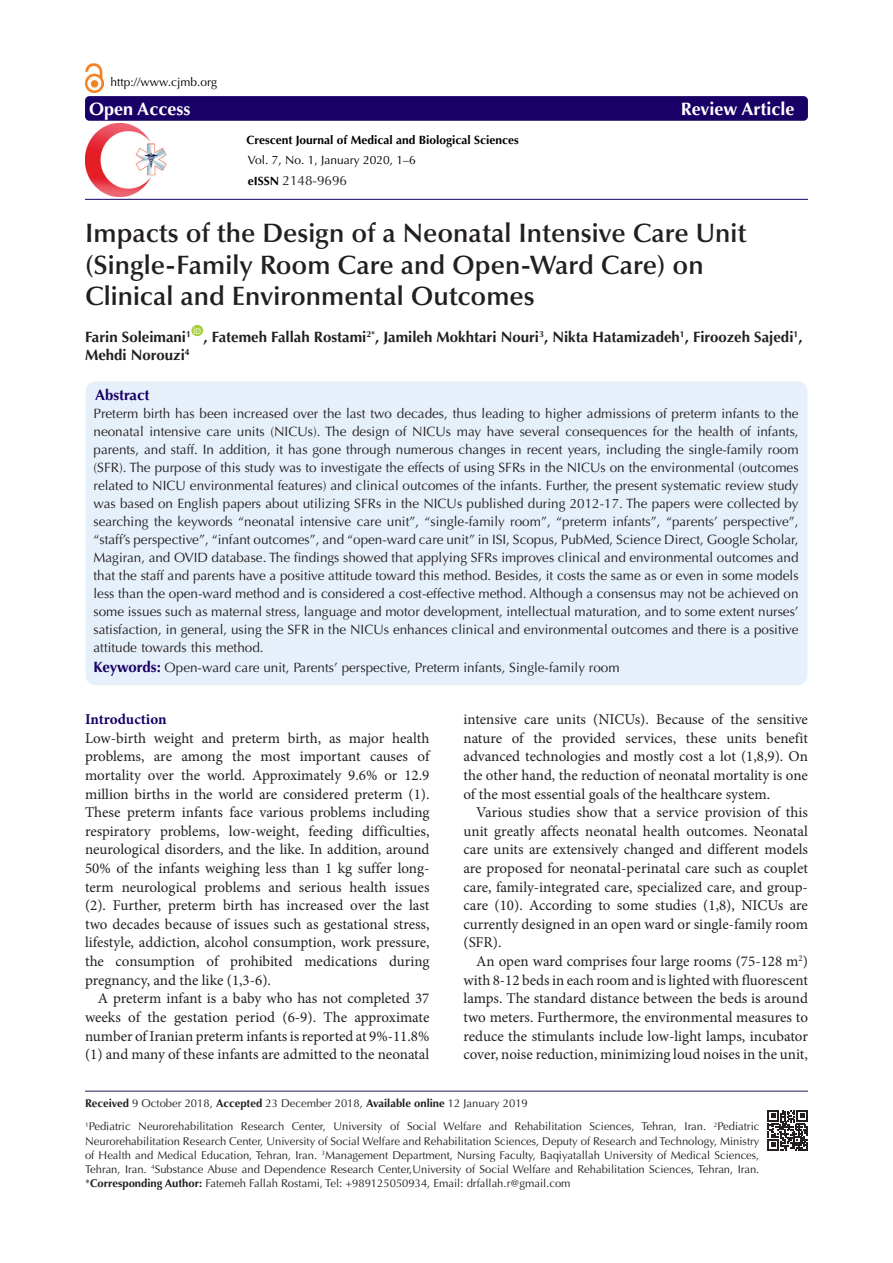
<style>
.page{position:relative;width:893px;height:1263px;background:#fff}
.page>*{position:absolute;margin:0;border:0;box-sizing:border-box;transform-origin:0 0}
.Pa3{font:600 26.7px/31.5px "Optima LT Std";color:#231f20}
.t1{font:700 18px "Optima LT Std";color:#fff}
.t2{font:15px/18.6px "Minion Pro";color:#231f20;text-align:justify}
.t3{font:700 15px "Optima LT Std";color:#231f20}
.t4{font:700 15px "Minion Pro";letter-spacing:-.005em;color:#190066}
.t5{font:700 15px "Optima LT Std";color:#190066}
.t6{font:13.5px/18px "Optima LT Std";color:#231f20;text-align:justify}
.t7{font:700 12px "Optima LT Std";color:#000}
.t8{font:12px "Optima LT Std";color:#000}
.t9{font:11.25px/14.2px "Optima LT Std";color:#231f20;text-align:justify}
.t10{font:7.8px "Arial";color:#fff}
.s1{font-weight:700;font-size:12px;color:#000}
.s2{font-weight:700;font-size:15px;color:#190066}
.s3{font-weight:700}
</style>
<div class="page">
<div style="left:85px;top:381px;width:723px;height:305px;background:#e6f0fa;border-radius:10px"></div>
<div style="left:191px;top:325px;width:12px;height:11px;background:#a6ce39;border-radius:50%"></div>
<div style="left:85px;top:96px;width:723px;height:25px;background:#190066;border-radius:4px"></div>
<hr style="left:85px;top:199px;width:723px;height:1px;background:#190066">
<hr style="left:85px;top:1091px;width:723px;height:1px;background:#261d5c">
<img style="left:85px;top:63px;width:19px;height:30px">
<img style="left:85px;top:124px;width:82px;height:72px">
<svg style="left:768px;top:1110px;width:40px;height:40px"></svg>
<p class="t8" style="left:111px;top:75px;width:108px">http://www.cjmb.org</p>
<p class="t1" style="left:89px;top:98px;width:103px">Open Access</p>
<p class="t1" style="left:681px;top:98px;width:115px">Review Article</p>
<p class="t7" style="left:247px;top:132px;width:274px">Crescent Journal of Medical and Biological Sciences</p>
<p class="t8" style="left:248px;top:153px;width:169px">Vol. 7, No. 1, January 2020, 1–6</p>
<p class="t6" style="left:248px;top:171px;width:101px"><span class="s1">eISSN</span> 2148-9696</p>
<p class="Pa3" style="left:85px;top:218px;width:663px">Impacts of the Design of a Neonatal Intensive Care Unit (Single-Family Room Care and Open-Ward Care) on<br>Clinical and Environmental Outcomes</p>
<p class="t3" style="left:85px;top:328px;width:107px">Farin Soleimani<sup>1</sup></p>
<p class="t10" style="left:193px;top:325px;width:9px">ID</p>
<p class="t3" style="left:204px;top:328px;width:600px">, Fatemeh Fallah Rostami<sup>2*</sup>, Jamileh Mokhtari Nouri<sup>3</sup>, Nikta Hatamizadeh<sup>1</sup>, Firoozeh Sajedi<sup>1</sup>,</p>
<p class="t3" style="left:85px;top:346px;width:106px">Mehdi Norouzi<sup>4</sup></p>
<p class="t5" style="left:95px;top:386px;width:56px">Abstract</p>
<p class="t6" style="left:94px;top:405px;width:707px">Preterm birth has been increased over the last two decades, thus leading to higher admissions of preterm infants to the neonatal intensive care units (NICUs). The design of NICUs may have several consequences for the health of infants, parents, and staff. In addition, it has gone through numerous changes in recent years, including the single-family room (SFR). The purpose of this study was to investigate the effects of using SFRs in the NICUs on the environmental (outcomes related to NICU environmental features) and clinical outcomes of the infants. Further, the present systematic review study was based on English papers about utilizing SFRs in the NICUs published during 2012-17. The papers were collected by searching the keywords “neonatal intensive care unit”, “single-family room”, “preterm infants”, “parents’ perspective”, “staff’s perspective”, “infant outcomes”, and “open-ward care unit” in ISI, Scopus, PubMed, Science Direct, Google Scholar, Magiran, and OVID database. The findings showed that applying SFRs improves clinical and environmental outcomes and that the staff and parents have a positive attitude toward this method. Besides, it costs the same as or even in some models less than the open-ward method and is considered a cost-effective method. Although a consensus may not be achieved on some issues such as maternal stress, language and motor development, intellectual maturation, and to some extent nurses’ satisfaction, in general, using the SFR in the NICUs enhances clinical and environmental outcomes and there is a positive attitude towards this method.</p>
<p class="t6" style="left:94px;top:658px;width:528px"><span class="s2">Keywords:</span> Open-ward care unit, Parents’ perspective, Preterm infants, Single-family room</p>
<p class="t4" style="left:85px;top:709px;width:83px">Introduction</p>
<p class="t2" style="left:85px;top:729px;width:346px">Low-birth weight and preterm birth, as major health problems, are among the most important causes of mortality over the world. Approximately 9.6% or 12.9 million births in the world are considered preterm (1).<br>These preterm infants face various problems including respiratory problems, low-weight, feeding difficulties, neurological disorders, and the like. In addition, around 50% of the infants weighing less than 1 kg suffer long&shy;term neurological problems and serious health issues (2). Further, preterm birth has increased over the last two decades because of issues such as gestational stress, lifestyle, addiction, alcohol consumption, work pressure, the consumption of prohibited medications during pregnancy, and the like (1,3-6).</p>
<p class="t2" style="left:85px;top:989px;width:346px;text-indent:13px">A preterm infant is a baby who has not completed 37 weeks of the gestation period (6-9). The approximate number of Iranian preterm infants is reported at 9%-11.8% (1) and many of these infants are admitted to the neonatal</p>
<p class="t2" style="left:463px;top:710px;width:346px">intensive care units (NICUs). Because of the sensitive nature of the provided services, these units benefit advanced technologies and mostly cost a lot (1,8,9). On the other hand, the reduction of neonatal mortality is one of the most essential goals of the healthcare system.</p>
<p class="t2" style="left:463px;top:803px;width:346px;text-indent:13px">Various studies show that a service provision of this unit greatly affects neonatal health outcomes. Neonatal care units are extensively changed and different models are proposed for neonatal-perinatal care such as couplet care, family-integrated care, specialized care, and group&shy;care (10). According to some studies (1,8), NICUs are currently designed in an open ward or single-family room (SFR).</p>
<p class="t2" style="left:463px;top:952px;width:346px;text-indent:13px">An open ward comprises four large rooms (75-128 m<sup>2</sup>) with 8-12 beds in each room and is lighted with fluorescent lamps. The standard distance between the beds is around two meters. Furthermore, the environmental measures to reduce the stimulants include low-light lamps, incubator cover, noise reduction, minimizing loud noises in the unit,</p>
<p class="t9" style="left:85px;top:1096px;width:444px"><span class="s3">Received</span> 9 October 2018, <span class="s3">Accepted</span> 23 December 2018, <span class="s3">Available online</span> 12 January 2019</p>
<p class="t9" style="left:85px;top:1119px;width:676px"><sup>1</sup>Pediatric Neurorehabilitation Research Center, University of Social Welfare and Rehabilitation Sciences, Tehran, Iran. <sup>2</sup>Pediatric Neurorehabilitation Research Center, University of Social Welfare and Rehabilitation Sciences, Deputy of Research and Technology, Ministry of Health and Medical Education, Tehran, Iran. <sup>3</sup>Management Department, Nursing Faculty, Baqiyatallah University of Medical Sciences, Tehran, Iran. <sup>4</sup>Substance Abuse and Dependence Research Center,University of Social Welfare and Rehabilitation Sciences, Tehran, Iran.</p>
<p class="t9" style="left:85px;top:1176px;width:487px">*<span class="s3">Corresponding Author:</span> Fatemeh Fallah Rostami, Tel: +989125050934, Email: drfallah.r@gmail.com</p>
</div>
